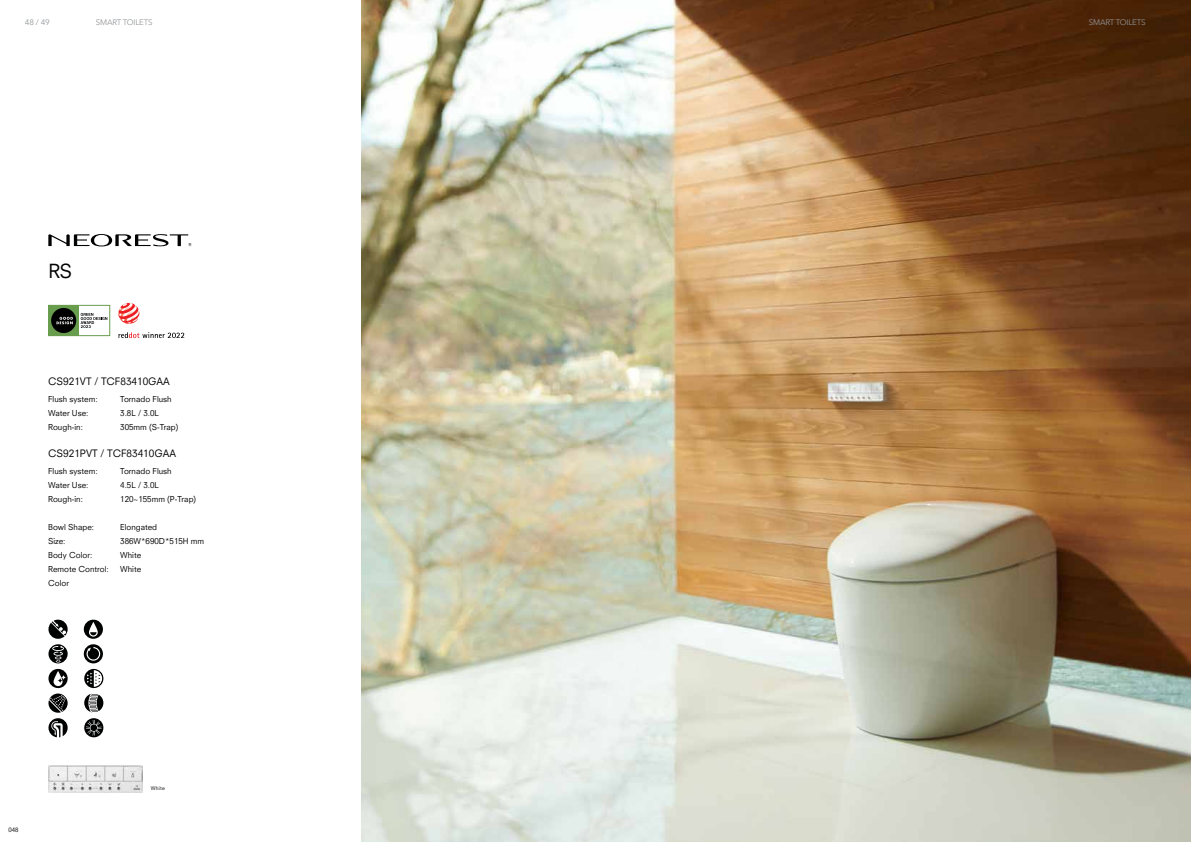
<style>
.page{position:relative;width:1191px;height:842px;background:#fff}
.page>*{position:absolute;margin:0;border:0;box-sizing:border-box;transform-origin:0 0}
.t1{font:19px "Neuzeit SLT";color:#000101}
.t2{font:10px "Neuzeit SLT";color:#000101}
.t3{font:8px "Neuzeit SLT";color:#000101}
.t4{font:8px "Avenir Next";letter-spacing:-.025em;color:#939598}
.t5{font:6px "Neuzeit SLT";color:#000}
.t6{font:5px "Neuzeit SLT";letter-spacing:.05em;color:#000101}
</style>
<div class="page">
<img style="left:361px;top:0;width:830px;height:842px">
<img style="left:48px;top:765px;width:94px;height:27px">
<svg style="left:118px;top:303px;width:21px;height:21px"></svg>
<svg style="left:119px;top:332px;width:65px;height:6px"></svg>
<svg style="left:48px;top:620px;width:20px;height:43px"></svg>
<svg style="left:48px;top:669px;width:20px;height:68px"></svg>
<svg style="left:84px;top:694px;width:19px;height:18px"></svg>
<svg style="left:84px;top:669px;width:19px;height:19px"></svg>
<svg style="left:84px;top:718px;width:20px;height:20px"></svg>
<svg style="left:84px;top:620px;width:19px;height:43px"></svg>
<div style="left:48px;top:305px;width:62px;height:31px;border:1px solid #679d4d"></div>
<div style="left:48px;top:305px;width:31px;height:31px;background:#679d4d"></div>
<div style="left:51px;top:308px;width:25px;height:25px;background:#000;border-radius:50%"></div>
<svg style="left:56px;top:317px;width:17px;height:7px"></svg>
<svg style="left:81px;top:313px;width:26px;height:15px"></svg>
<svg style="left:48px;top:234px;width:143px;height:12px"></svg>
<p class="t4" style="left:25px;top:15px;width:27px">48 / 49</p>
<p class="t4" style="left:96px;top:15px;width:58px">SMART TOILETS</p>
<p class="t4" style="left:1088px;top:15px;width:58px">SMART TOILETS</p>
<h1 class="t1" style="left:48px;top:259px;width:25px">RS</h1>
<p class="t2" style="left:48px;top:375px;width:123px">CS921VT / TCF83410GAA</p>
<p class="t3" style="left:48px;top:394px;width:51px">Flush system:</p>
<p class="t3" style="left:120px;top:394px;width:53px">Tornado Flush</p>
<p class="t3" style="left:48px;top:408px;width:42px">Water Use:</p>
<p class="t3" style="left:120px;top:408px;width:40px">3.8L / 3.0L</p>
<p class="t3" style="left:48px;top:422px;width:36px">Rough-in:</p>
<p class="t3" style="left:120px;top:422px;width:60px">305mm (S-Trap)</p>
<p class="t2" style="left:48px;top:447px;width:129px">CS921PVT / TCF83410GAA</p>
<p class="t3" style="left:48px;top:466px;width:51px">Flush system:</p>
<p class="t3" style="left:120px;top:466px;width:53px">Tornado Flush</p>
<p class="t3" style="left:48px;top:480px;width:42px">Water Use:</p>
<p class="t3" style="left:120px;top:480px;width:40px">4.5L / 3.0L</p>
<p class="t3" style="left:48px;top:494px;width:36px">Rough-in:</p>
<p class="t3" style="left:120px;top:494px;width:77px">120~155mm (P-Trap)</p>
<p class="t3" style="left:48px;top:522px;width:47px">Bowl Shape:</p>
<p class="t3" style="left:120px;top:522px;width:38px">Elongated</p>
<p class="t3" style="left:48px;top:536px;width:19px">Size:</p>
<p class="t3" style="left:120px;top:536px;width:86px">386W*690D*515H mm</p>
<p class="t3" style="left:48px;top:550px;width:46px">Body Color:</p>
<p class="t3" style="left:120px;top:550px;width:22px">White</p>
<p class="t3" style="left:48px;top:564px;width:62px">Remote Control:</p>
<p class="t3" style="left:120px;top:564px;width:22px">White</p>
<p class="t3" style="left:48px;top:578px;width:22px">Color</p>
<p class="t5" style="left:9px;top:826px;width:12px">048</p>
<p class="t6" style="left:151px;top:785px;width:16px">White</p>
</div>
